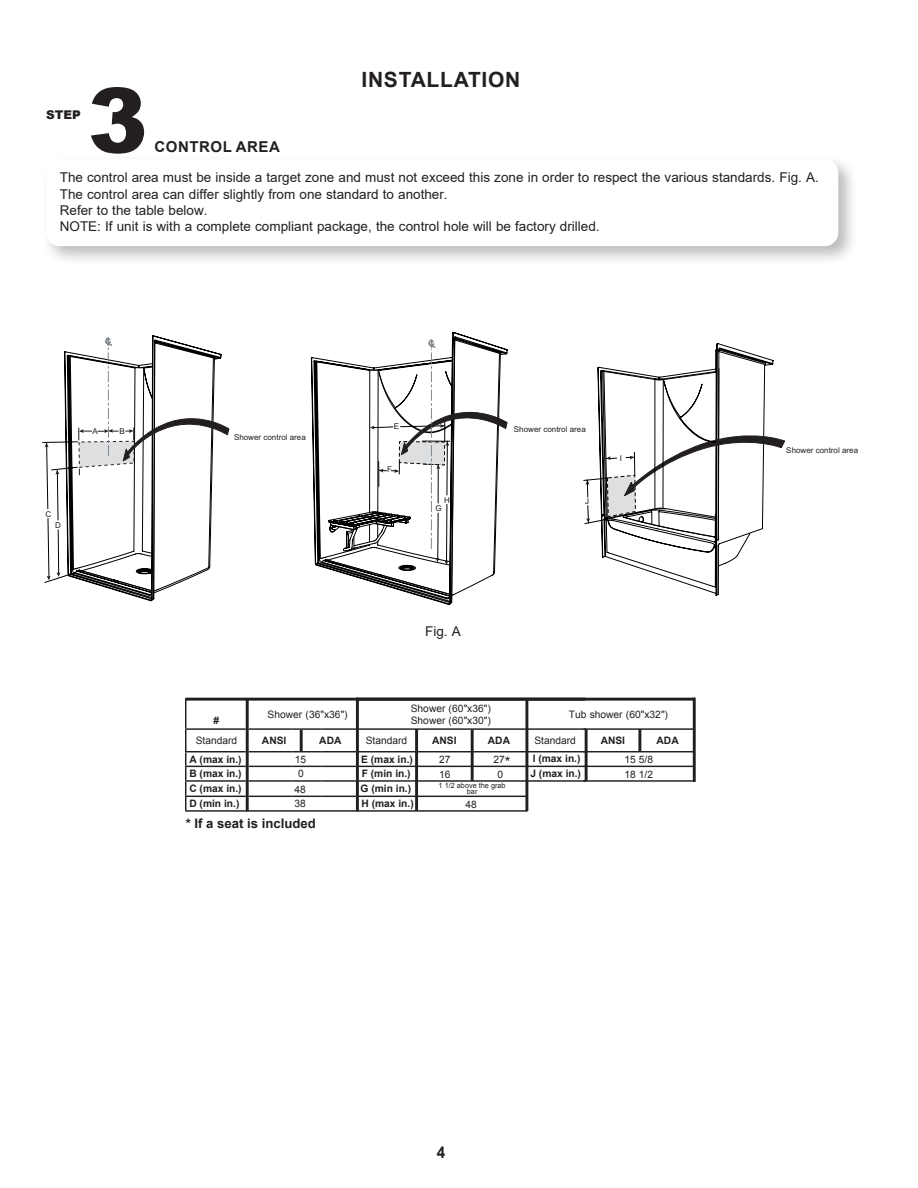
<style>
.page{position:relative;width:918px;height:1188px;background:#fff}
.page>*{position:absolute;margin:0;border:0;box-sizing:border-box;transform-origin:0 0}
.t1{font:900 90px "Arial";color:#231f20}
.t2{font:700 21px "Arial";letter-spacing:.035em;color:#231f20}
._00_Folio{font:700 16.5px "Arial";color:#231f20;scale:.93 1}
.t3{font:700 15px "Arial";letter-spacing:.035em;color:#231f20}
.normal_9pt{font:13.5px "Arial";color:#231f20}
.t4{font:700 13.2px "Arial";color:#231f20}
.t5{font:900 12px "Arial";color:#231f20}
.t6{font:10.2px/15px "Arial";color:#231f20}
.t7{font:700 10.2px/14.5px "Arial";color:#231f20}
.t8{font:8.1px "Arial";color:#231f20}
.t9{font:8.1px "Arial";color:#80898f}
.t10{font:7.35px/5.8px "Arial";color:#231f20;text-align:center}
.s1{font-size:14.55px}
</style>
<div class="page">
<div style="left:42px;top:154px;width:816px;height:112px;background:#231f20;opacity:.3"></div>
<div style="left:46px;top:159px;width:792px;height:87px;background:#fff;border-radius:14px"></div>
<svg style="left:400px;top:337px;width:107px;height:266px"></svg>
<svg style="left:400px;top:349px;width:107px;height:222px"></svg>
<svg style="left:150px;top:335px;width:250px;height:267px"></svg>
<svg style="left:43px;top:340px;width:178px;height:261px"></svg>
<svg style="left:45px;top:443px;width:4px;height:4px"></svg>
<svg style="left:55px;top:470px;width:4px;height:5px"></svg>
<svg style="left:47px;top:572px;width:13px;height:8px"></svg>
<svg style="left:79px;top:347px;width:150px;height:128px"></svg>
<svg style="left:583px;top:343px;width:151px;height:181px"></svg>
<svg style="left:586px;top:518px;width:4px;height:5px"></svg>
<svg style="left:600px;top:348px;width:185px;height:248px"></svg>
<hr style="left:185px;top:698px;width:1px;height:30px;background:#231f20">
<hr style="left:185px;top:728px;width:61px;height:2px;background:#231f20">
<hr style="left:249px;top:728px;width:43px;height:2px;background:#231f20">
<hr style="left:292px;top:728px;width:30px;height:2px;background:#231f20">
<hr style="left:326px;top:728px;width:30px;height:2px;background:#231f20">
<hr style="left:357px;top:728px;width:229px;height:2px;background:#231f20">
<hr style="left:583px;top:728px;width:111px;height:2px;background:#231f20">
<hr style="left:185px;top:751px;width:61px;height:1px;background:#231f20">
<hr style="left:249px;top:751px;width:43px;height:1px;background:#231f20">
<hr style="left:292px;top:751px;width:30px;height:1px;background:#231f20">
<hr style="left:326px;top:751px;width:30px;height:1px;background:#231f20">
<hr style="left:357px;top:751px;width:229px;height:1px;background:#231f20">
<hr style="left:583px;top:751px;width:111px;height:1px;background:#231f20">
<hr style="left:185px;top:766px;width:61px;height:1px;background:#231f20">
<hr style="left:249px;top:766px;width:43px;height:1px;background:#231f20">
<hr style="left:292px;top:766px;width:30px;height:1px;background:#231f20">
<hr style="left:326px;top:766px;width:30px;height:1px;background:#231f20">
<hr style="left:357px;top:766px;width:229px;height:1px;background:#231f20">
<hr style="left:583px;top:766px;width:111px;height:1px;background:#231f20">
<hr style="left:185px;top:780px;width:61px;height:2px;background:#231f20">
<hr style="left:249px;top:780px;width:43px;height:2px;background:#231f20">
<hr style="left:292px;top:780px;width:30px;height:2px;background:#231f20">
<hr style="left:326px;top:780px;width:30px;height:2px;background:#231f20">
<hr style="left:357px;top:780px;width:229px;height:2px;background:#231f20">
<hr style="left:583px;top:780px;width:111px;height:2px;background:#231f20">
<hr style="left:185px;top:796px;width:61px;height:1px;background:#231f20">
<svg style="left:185px;top:730px;width:1px;height:80px"></svg>
<hr style="left:249px;top:796px;width:43px;height:1px;background:#231f20">
<hr style="left:292px;top:796px;width:30px;height:1px;background:#231f20">
<hr style="left:326px;top:796px;width:30px;height:1px;background:#231f20">
<hr style="left:357px;top:796px;width:171px;height:1px;background:#231f20">
<hr style="left:185px;top:810px;width:173px;height:2px;background:#231f20">
<hr style="left:357px;top:810px;width:171px;height:2px;background:#231f20">
<hr style="left:246px;top:699px;width:3px;height:112px;background:#231f20">
<hr style="left:186px;top:698px;width:509px;height:3px;background:#231f20">
<hr style="left:356px;top:698px;width:3px;height:31px;background:#231f20">
<hr style="left:300px;top:730px;width:3px;height:21px;background:#231f20">
<hr style="left:356px;top:729px;width:3px;height:23px;background:#231f20">
<hr style="left:356px;top:752px;width:3px;height:14px;background:#231f20">
<hr style="left:356px;top:766px;width:3px;height:15px;background:#231f20">
<hr style="left:356px;top:781px;width:3px;height:15px;background:#231f20">
<hr style="left:356px;top:796px;width:3px;height:15px;background:#231f20">
<hr style="left:415px;top:729px;width:3px;height:23px;background:#231f20">
<hr style="left:415px;top:752px;width:3px;height:14px;background:#231f20">
<hr style="left:415px;top:766px;width:3px;height:15px;background:#231f20">
<hr style="left:415px;top:781px;width:3px;height:15px;background:#231f20">
<hr style="left:415px;top:796px;width:3px;height:15px;background:#231f20">
<hr style="left:525px;top:699px;width:3px;height:112px;background:#231f20">
<hr style="left:585px;top:729px;width:3px;height:52px;background:#231f20">
<hr style="left:693px;top:698px;width:3px;height:84px;background:#231f20">
<hr style="left:471px;top:730px;width:3px;height:51px;background:#231f20">
<hr style="left:638px;top:729px;width:3px;height:23px;background:#231f20">
<p class="t2" style="left:361px;top:65px;width:160px">INSTALLATION</p>
<p class="t1" style="left:88px;top:55px;width:62px">3</p>
<p class="t5" style="left:46px;top:106px;width:36px">STEP</p>
<p class="t3" style="left:155px;top:136px;width:127px">CONTROL AREA</p>
<p class="normal_9pt" style="left:60px;top:168px;width:761px">The control area must be inside a target zone and must not exceed this zone in order to respect the various standards. Fig. A.</p>
<p class="normal_9pt" style="left:60px;top:185px;width:389px">The control area can differ slightly from one standard to another.</p>
<p class="normal_9pt" style="left:60px;top:201px;width:149px">Refer to the table below.</p>
<p class="normal_9pt" style="left:60px;top:217px;width:541px">NOTE: If unit is with a complete compliant package, the control hole will be factory drilled.</p>
<p class="t9" style="left:105px;top:336px;width:8px">CL</p>
<p class="t8" style="left:46px;top:508px;width:7px">C</p>
<p class="t8" style="left:55px;top:520px;width:7px">D</p>
<p class="t8" style="left:92px;top:426px;width:7px">A</p>
<p class="t8" style="left:119px;top:426px;width:7px">B</p>
<p class="t9" style="left:428px;top:338px;width:8px">CL</p>
<p class="t8" style="left:234px;top:432px;width:73px">Shower control area</p>
<p class="t8" style="left:394px;top:421px;width:7px">E</p>
<p class="t8" style="left:514px;top:424px;width:73px">Shower control area</p>
<p class="t8" style="left:387px;top:464px;width:6px">F</p>
<p class="t8" style="left:444px;top:494px;width:7px">H</p>
<p class="t8" style="left:436px;top:503px;width:8px">G</p>
<p class="t4" style="left:429px;top:504px;width:33px">ANSI</p>
<p class="t8" style="left:585px;top:496px;width:6px">J</p>
<p class="t8" style="left:620px;top:452px;width:4px">I</p>
<p class="t7" style="left:214px;top:714px;width:7px">#</p>
<p class="normal_9pt" style="left:425px;top:622px;width:37px">Fig. A</p>
<p class="t6" style="left:268px;top:707px;width:82px">Shower (36"x36")</p>
<p class="t6" style="left:411px;top:703px;width:82px;line-height:12.3px">Shower (60"x36")<br>Shower (60"x30")</p>
<p class="t6" style="left:569px;top:707px;width:101px">Tub shower (60"x32")</p>
<p class="t6" style="left:196px;top:733px;width:43px">Standard</p>
<p class="t7" style="left:262px;top:734px;width:26px">ANSI</p>
<p class="t7" style="left:319px;top:734px;width:24px">ADA</p>
<p class="t6" style="left:366px;top:733px;width:43px">Standard</p>
<p class="t7" style="left:432px;top:734px;width:26px">ANSI</p>
<p class="t7" style="left:488px;top:734px;width:24px">ADA</p>
<p class="t6" style="left:439px;top:752px;width:13px">27</p>
<p class="t6" style="left:494px;top:752px;width:19px">27<span class="s1">*</span></p>
<p class="t6" style="left:439px;top:767px;width:13px">16</p>
<p class="t6" style="left:498px;top:767px;width:7px">0</p>
<p class="t10" style="left:439px;top:783px;width:69px">1 1/2 above the grab bar</p>
<p class="t6" style="left:465px;top:797px;width:13px">48</p>
<p class="t7" style="left:189px;top:752px;width:54px">A (max in.)</p>
<p class="t6" style="left:295px;top:752px;width:13px">15</p>
<p class="t7" style="left:361px;top:752px;width:53px">E (max in.)</p>
<p class="t7" style="left:189px;top:767px;width:54px">B (max in.)</p>
<p class="t7" style="left:362px;top:767px;width:50px">F (min in.)</p>
<p class="t6" style="left:294px;top:766px;width:13px;text-align:center">0<br>48<br>38</p>
<p class="t7" style="left:189px;top:782px;width:54px">C (max in.)</p>
<p class="t7" style="left:361px;top:782px;width:52px">G (min in.)</p>
<p class="t7" style="left:189px;top:797px;width:52px">D (min in.)</p>
<p class="t7" style="left:361px;top:797px;width:54px">H (max in.)</p>
<p class="t4" style="left:186px;top:815px;width:132px">* If a seat is included</p>
<p class="t6" style="left:534px;top:733px;width:43px">Standard</p>
<p class="t7" style="left:601px;top:733px;width:26px">ANSI</p>
<p class="t7" style="left:657px;top:733px;width:24px">ADA</p>
<p class="t6" style="left:625px;top:767px;width:30px">18 1/2</p>
<p class="t7" style="left:530px;top:752px;width:52px">I (max in.)<br>J (max in.)</p>
<p class="t6" style="left:625px;top:753px;width:30px">15 5/8</p>
<p class="t8" style="left:786px;top:445px;width:73px">Shower control area</p>
<p class="_00_Folio" style="left:437px;top:1141px;width:11px">4</p>
</div>
